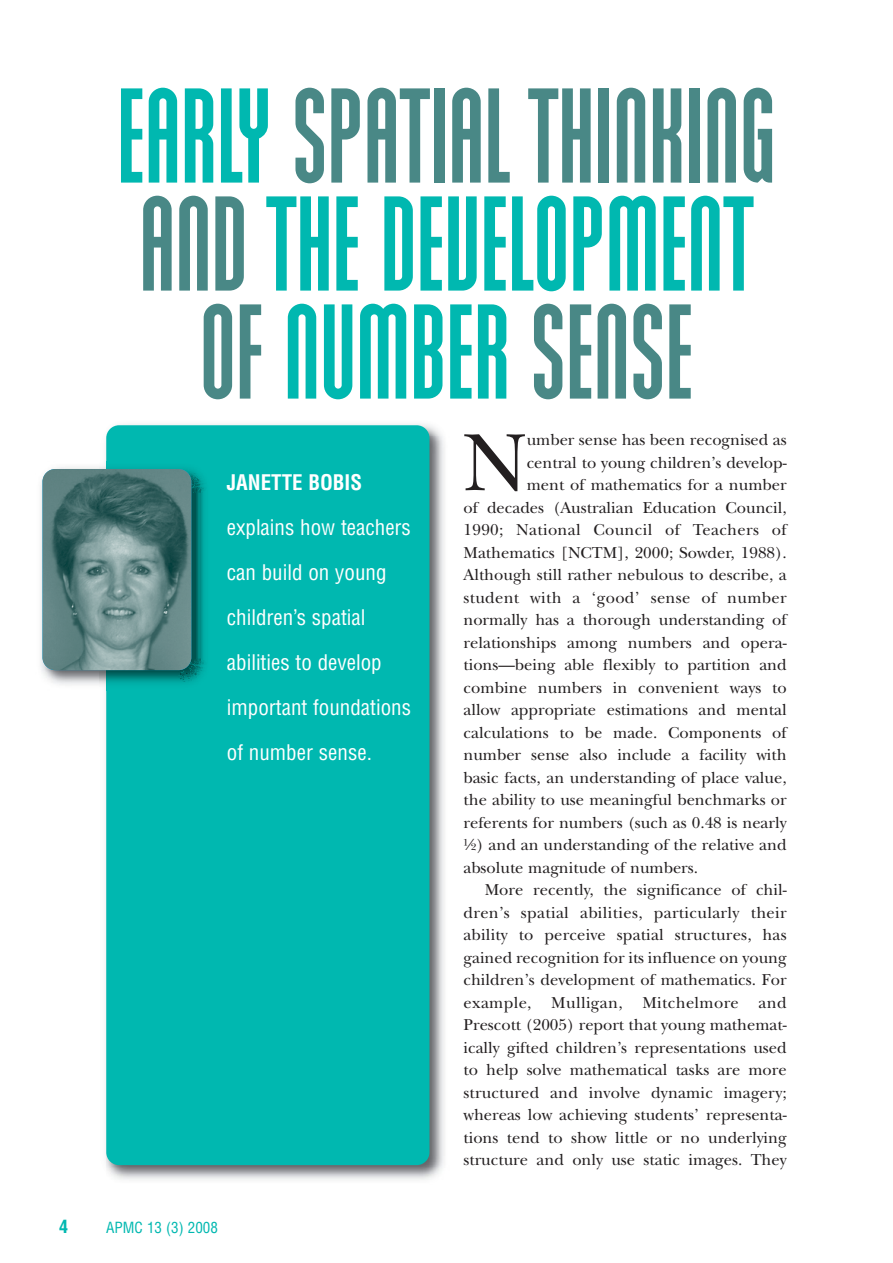
<style>
.page{position:relative;width:893px;height:1263px;background:#fff}
.page>*{position:absolute;margin:0;border:0;box-sizing:border-box;transform-origin:0 0}
.t1{font:120px/108px "Marten Grotesque Caps";color:#00b8b0;text-align:center}
.t2{font:84.6px "New Baskerville";color:#231f20}
.t3{font:condensed 21px/45px "Helvetica";color:#fff}
.t4{font:700 condensed 21px "Helvetica";color:#fff}
.t5{font:700 condensed 18px "Helvetica";color:#00b8b0}
.t6{font:16.5px "New Baskerville";color:#231f20}
.t7{font:16.5px "New Baskerville";letter-spacing:.02em;color:#231f20}
.t8{font:condensed 15px "Helvetica";color:#00b8b0}
.s1{color:#498886}
</style>
<div class="page">
<img style="left:106px;top:424px;width:339px;height:756px">
<div style="left:106px;top:425px;width:323px;height:740px;background:#00b8b0;border-radius:13px"></div>
<img style="left:41px;top:462px;width:165px;height:228px">
<img style="left:42px;top:469px;width:149px;height:201px;border-radius:13px">
<h1 class="t1" style="left:117px;top:92px;width:660px">EARLY <span class="s1">SPATIAL THINKING<br>AND</span> THE DEVELOPMENT<br><span class="s1">OF</span> NUMBER <span class="s1">SENSE</span></h1>
<h2 class="t2" style="left:462px;top:432px;width:66px">N</h2>
<p class="t6" style="left:527px;top:434px;width:261px">umber sense has been recognised as</p>
<p class="t6" style="left:527px;top:456px;width:262px">central to young children’s develop-</p>
<p class="t6" style="left:527px;top:479px;width:261px">ment of mathematics for a number</p>
<p class="t6" style="left:463px;top:501px;width:325px">of decades (Australian Education Council,</p>
<p class="t7" style="left:463px;top:524px;width:325px">1990; National Council of Teachers of</p>
<p class="t6" style="left:463px;top:546px;width:325px">Mathematics [NCTM], 2000; Sowder, 1988).</p>
<p class="t6" style="left:463px;top:569px;width:325px">Although still rather nebulous to describe, a</p>
<p class="t7" style="left:463px;top:591px;width:325px">student with a ‘good’ sense of number</p>
<p class="t6" style="left:463px;top:614px;width:325px">normally has a thorough understanding of</p>
<p class="t6" style="left:463px;top:636px;width:325px">relationships among numbers and opera-</p>
<p class="t6" style="left:463px;top:659px;width:325px">tions—being able flexibly to partition and</p>
<p class="t6" style="left:463px;top:681px;width:325px">combine numbers in convenient ways to</p>
<p class="t6" style="left:463px;top:704px;width:325px">allow appropriate estimations and mental</p>
<p class="t6" style="left:463px;top:726px;width:325px">calculations to be made. Components of</p>
<p class="t6" style="left:463px;top:749px;width:325px">number sense also include a facility with</p>
<p class="t6" style="left:463px;top:771px;width:325px">basic facts, an understanding of place value,</p>
<p class="t6" style="left:463px;top:794px;width:325px">the ability to use meaningful benchmarks or</p>
<p class="t6" style="left:463px;top:816px;width:325px">referents for numbers (such as 0.48 is nearly</p>
<p class="t6" style="left:463px;top:839px;width:325px">½) and an understanding of the relative and</p>
<p class="t6" style="left:463px;top:861px;width:236px">absolute magnitude of numbers.</p>
<p class="t6" style="left:485px;top:884px;width:303px">More recently, the significance of chil-</p>
<p class="t7" style="left:463px;top:906px;width:325px">dren’s spatial abilities, particularly their</p>
<p class="t6" style="left:463px;top:929px;width:325px">ability to perceive spatial structures, has</p>
<p class="t6" style="left:463px;top:952px;width:325px">gained recognition for its influence on young</p>
<p class="t6" style="left:463px;top:974px;width:325px">children’s development of mathematics. For</p>
<p class="t7" style="left:463px;top:997px;width:325px">example, Mulligan, Mitchelmore and</p>
<p class="t6" style="left:463px;top:1019px;width:325px">Prescott (2005) report that young mathemat-</p>
<p class="t6" style="left:463px;top:1042px;width:325px">ically gifted children’s representations used</p>
<p class="t6" style="left:463px;top:1064px;width:325px">to help solve mathematical tasks are more</p>
<p class="t6" style="left:463px;top:1087px;width:325px">structured and involve dynamic imagery;</p>
<p class="t6" style="left:463px;top:1109px;width:325px">whereas low achieving students’ representa-</p>
<p class="t6" style="left:463px;top:1132px;width:325px">tions tend to show little or no underlying</p>
<p class="t6" style="left:463px;top:1154px;width:325px">structure and only use static images. They</p>
<p class="t4" style="left:227px;top:474px;width:137px">JANETTE BOBIS</p>
<p class="t3" style="left:227px;top:507px;width:186px">explains how teachers can build on young children’s spatial abilities to develop important foundations of number sense.</p>
<p class="t5" style="left:59px;top:1219px;width:10px">4</p>
<p class="t8" style="left:106px;top:1221px;width:113px">APMC 13 (3) 2008</p>
</div>
